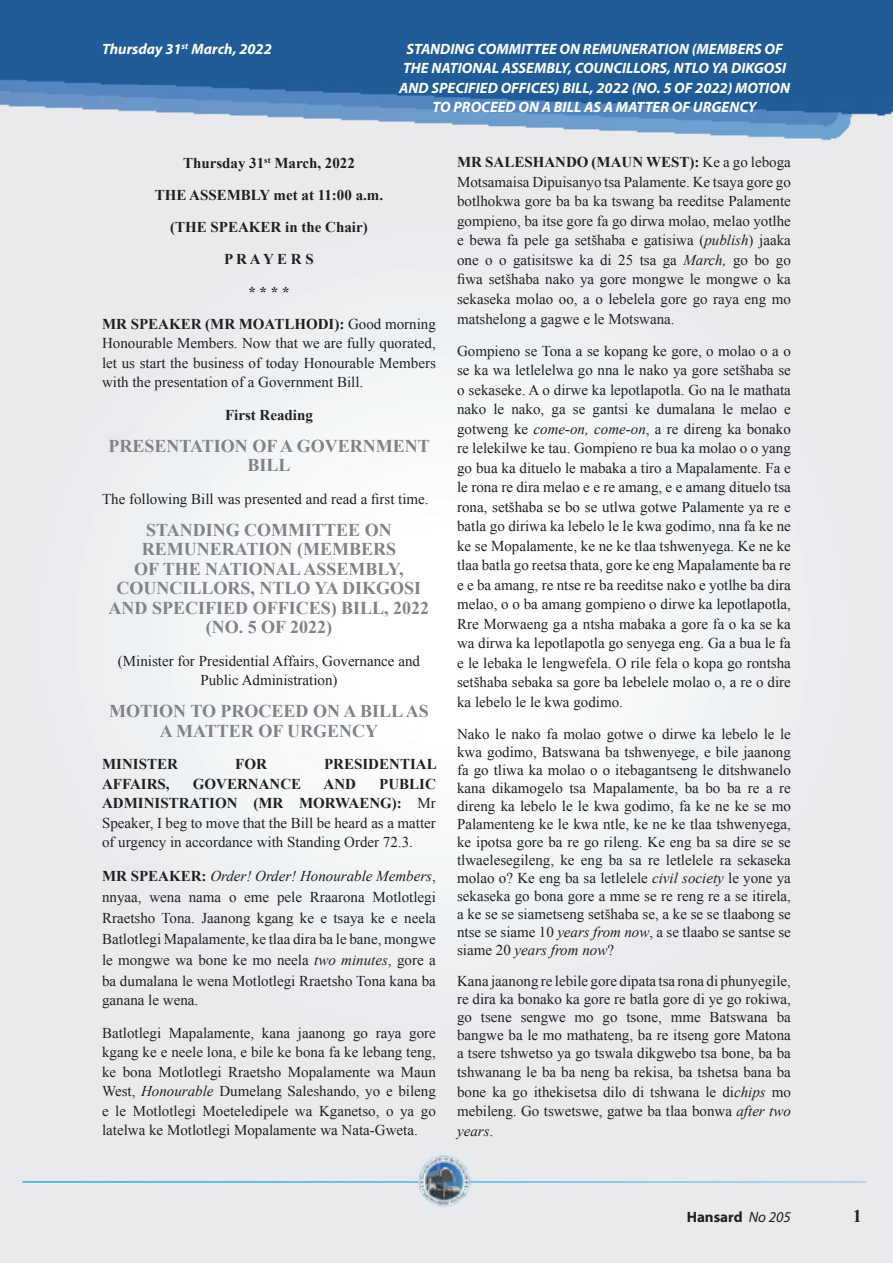
<style>
.page{position:relative;width:893px;height:1263px;background:#fff}
.page>*{position:absolute;margin:0;border:0;box-sizing:border-box;transform-origin:0 0}
.t1{font:700 18px/19.5px "Times New Roman";color:#808285;text-align:center}
.t2{font:700 18px "Times New Roman";color:#231f20}
.t3{font:15px/19.5px "Times New Roman";color:#231f20;text-align:justify}
.t4{font:italic 700 15px/19.5px "Myriad Pro";color:#fff;text-align:center}
.t5{font:700 15px/32.2px "Times New Roman";color:#231f20;text-align:center}
.t6{font:700 15px "Myriad Pro";color:#231f20}
.s1{font-weight:400}
.s2{font-weight:700}
.s3{font-style:italic}
.s4{font-weight:400;font-style:italic}
</style>
<div class="page">
<img style="left:0;top:0;width:893px;height:1263px">
<p class="t4" style="left:102px;top:38px;width:171px">Thursday 31<sup>st</sup> March, 2022</p>
<p class="t4" style="left:399px;top:38px;width:392px">STANDING COMMITTEE ON REMUNERATION (MEMBERS OF THE NATIONAL ASSEMBLY, COUNCILLORS, NTLO YA DIKGOSI AND SPECIFIED OFFICES) BILL, 2022 (NO. 5 OF 2022) MOTION TO PROCEED ON A BILL AS A MATTER OF URGENCY</p>
<p class="t5" style="left:102px;top:146px;width:335px">Thursday 31<sup>st</sup> March, 2022<br>THE ASSEMBLY met at 11:00 a.m.<br>(THE SPEAKER in the Chair)<br>P R A Y E R S<br>* * * *<br>MR SPEAKER (MR MOATLHODI): <span class="s1">Good morning</span></p>
<p class="t3" style="left:102px;top:333px;width:335px">Honourable Members. Now that we are fully quorated, let us start the business of today Honourable Members with the presentation of a Government Bill.</p>
<p class="t5" style="left:225px;top:398px;width:89px">First Reading</p>
<p class="t1" style="left:108px;top:436px;width:323px">PRESENTATION OF A GOVERNMENT<br>BILL</p>
<p class="t3" style="left:102px;top:489px;width:328px">The following Bill was presented and read a first time.</p>
<p class="t1" style="left:109px;top:520px;width:322px">STANDING COMMITTEE ON<br>REMUNERATION (MEMBERS<br>OF THE NATIONAL ASSEMBLY,<br>COUNCILLORS, NTLO YA DIKGOSI<br>AND SPECIFIED OFFICES) BILL, 2022 (NO. 5 OF 2022)</p>
<p class="t3" style="left:118px;top:651px;width:304px;text-align:center">(Minister for Presidential Affairs, Governance and<br>Public Administration)</p>
<p class="t1" style="left:109px;top:701px;width:321px">MOTION TO PROCEED ON A BILL AS<br>A MATTER OF URGENCY</p>
<p class="t5" style="left:102px;top:748px;width:77px">MINISTER</p>
<p class="t5" style="left:235px;top:748px;width:33px">FOR</p>
<p class="t5" style="left:324px;top:748px;width:114px">PRESIDENTIAL</p>
<p class="t5" style="left:102px;top:767px;width:69px">AFFAIRS,</p>
<p class="t5" style="left:193px;top:767px;width:110px">GOVERNANCE</p>
<p class="t5" style="left:324px;top:767px;width:34px">AND</p>
<p class="t3" style="left:102px;top:774px;width:335px;text-indent:277px"><span class="s2">PUBLIC ADMINISTRATION (MR MORWAENG):</span> Mr Speaker, I beg to move that the Bill be heard as a matter of urgency in accordance with Standing Order 72.3.</p>
<p class="t3" style="left:102px;top:865px;width:335px;line-height:21px"><span class="s2">MR SPEAKER:</span> <span class="s3">Order! Order! Honourable Members</span>, nnyaa, wena nama o eme pele Rraarona Motlotlegi Rraetsho Tona. Jaanong kgang ke e tsaya ke e neela Batlotlegi Mapalamente, ke tlaa dira ba le bane, mongwe le mongwe wa bone ke mo neela <span class="s3">two minutes</span>, gore a ba dumalana le wena Motlotlegi Rraetsho Tona kana ba</p>
<p class="t3" style="left:102px;top:984px;width:335px;line-height:32.2px">ganana le wena.<br>Batlotlegi Mapalamente, kana jaanong go raya gore</p>
<p class="t3" style="left:102px;top:1042px;width:335px">kgang ke e neele lona, e bile ke bona fa ke lebang teng, ke bona Motlotlegi Rraetsho Mopalamente wa Maun West, <span class="s3">Honourable</span> Dumelang Saleshando, yo e bileng e le Motlotlegi Moeteledipele wa Kganetso, o ya go latelwa ke Motlotlegi Mopalamente wa Nata-Gweta.</p>
<p class="t3" style="left:457px;top:152px;width:335px"><span class="s2">MR SALESHANDO (MAUN WEST):</span> Ke a go leboga Motsamaisa Dipuisanyo tsa Palamente. Ke tsaya gore go botlhokwa gore ba ba ka tswang ba reeditse Palamente gompieno, ba itse gore fa go dirwa molao, melao yotlhe e bewa fa pele ga setšhaba e gatisiwa (<span class="s3">publish</span>) jaaka one o o gatisitswe ka di 25 tsa ga <span class="s3">March,</span> go bo go fiwa setšhaba nako ya gore mongwe le mongwe o ka sekaseka molao oo, a o lebelela gore go raya eng mo matshelong a gagwe e le Motswana.</p>
<p class="t3" style="left:457px;top:341px;width:335px">Gompieno se Tona a se kopang ke gore, o molao o a o se ka wa letlelelwa go nna le nako ya gore setšhaba se o sekaseke. A o dirwe ka lepotlapotla. Go na le mathata nako le nako, ga se gantsi ke dumalana le melao e gotweng ke <span class="s3">come-on, come-on</span>, a re direng ka bonako re lelekilwe ke tau. Gompieno re bua ka molao o o yang go bua ka dituelo le mabaka a tiro a Mapalamente. Fa e le rona re dira melao e e re amang, e e amang dituelo tsa rona, setšhaba se bo se utlwa gotwe Palamente ya re e batla go diriwa ka lebelo le le kwa godimo, nna fa ke ne ke se Mopalamente, ke ne ke tlaa tshwenyega. Ke ne ke tlaa batla go reetsa thata, gore ke eng Mapalamente ba re e e ba amang, re ntse re ba reeditse nako e yotlhe ba dira melao, o o ba amang gompieno o dirwe ka lepotlapotla, Rre Morwaeng ga a ntsha mabaka a gore fa o ka se ka wa dirwa ka lepotlapotla go senyega eng. Ga a bua le fa e le lebaka le lengwefela. O rile fela o kopa go rontsha setšhaba sebaka sa gore ba lebelele molao o, a re o dire ka lebelo le le kwa godimo.</p>
<p class="t3" style="left:457px;top:725px;width:335px;line-height:18px">Nako le nako fa molao gotwe o dirwe ka lebelo le le kwa godimo, Batswana ba tshwenyege, e bile jaanong fa go tliwa ka molao o o itebagantseng le ditshwanelo kana dikamogelo tsa Mapalamente, ba bo ba re a re direng ka lebelo le le kwa godimo, fa ke ne ke se mo Palamenteng ke le kwa ntle, ke ne ke tlaa tshwenyega, ke ipotsa gore ba re go rileng. Ke eng ba sa dire se se tlwaelesegileng, ke eng ba sa re letlelele ra sekaseka molao o? Ke eng ba sa letlelele <span class="s3">civil society</span> le yone ya sekaseka go bona gore a mme se re reng re a se itirela, a ke se se siametseng setšhaba se, a ke se se tlaabong se ntse se siame 10 <span class="s3">years from now</span>, a se tlaabo se santse se siame 20 <span class="s3">years from now</span>?</p>
<p class="t3" style="left:457px;top:971px;width:335px;line-height:18px">Kana jaanong re lebile gore dipata tsa rona di phunyegile, re dira ka bonako ka gore re batla gore di ye go rokiwa, go tsene sengwe mo go tsone, mme Batswana ba bangwe ba le mo mathateng, ba re itseng gore Matona a tsere tshwetso ya go tswala dikgwebo tsa bone, ba ba</p>
<p class="t3" style="left:457px;top:1062px;width:335px">tshwanang le ba ba neng ba rekisa, ba tshetsa bana ba bone ka go ithekisetsa dilo di tshwana le di<span class="s3">chips</span> mo mebileng. Go tswetswe, gatwe ba tlaa bonwa <span class="s3">after two years</span>.</p>
<p class="t6" style="left:687px;top:1207px;width:106px">Hansard <span class="s4">No 205</span></p>
<p class="t2" style="left:853px;top:1203px;width:10px">1</p>
</div>
